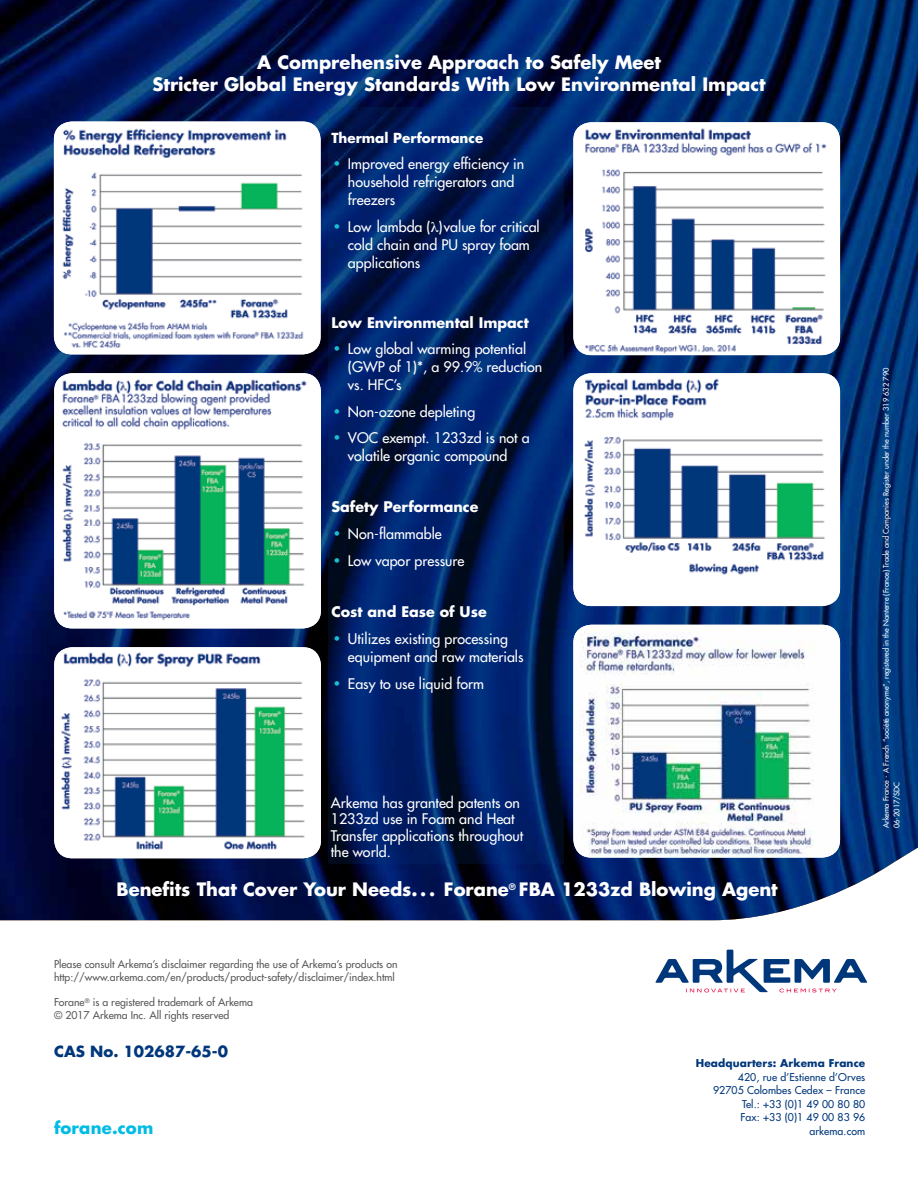
<style>
.page{position:relative;width:918px;height:1188px;background:#fff}
.page>*{position:absolute;margin:0;border:0;box-sizing:border-box;transform-origin:0 0}
.t1{font:700 18px/22.5px "Futura";color:#fff;text-align:center}
.t2{font:700 16.5px "Futura";letter-spacing:.01em;color:#00bce4}
.t3{font:700 15px "Futura";color:#00377b}
.t4{font:14.25px/18px "Futura";color:#fff}
.t5{font:700 14.25px "Futura";color:#fff}
.t6{font:700 13.5px "Futura";color:#fff}
.t7{font:10.5px/12.6px "Futura";color:#58595b}
.t8{font:10.5px/13.5px "Futura";letter-spacing:.01em;color:#00377b;text-align:right}
.t9{font:700 10.5px "Futura";letter-spacing:.01em;color:#00377b}
.t10{font:7.5px/10.5px "Futura";color:#fff}
.s1{font-family:"Futura T";font-weight:500;font-size:16.5px;color:#1abfd5}
</style>
<div class="page">
<img style="left:0;top:0;width:918px;height:920px">
<svg style="left:328px;top:107px;width:236px;height:756px;background:#00205f"></svg>
<svg style="left:656px;top:950px;width:211px;height:42px"></svg>
<img style="left:573px;top:122px;width:267px;height:233px">
<img style="left:573px;top:373px;width:267px;height:233px">
<img style="left:573px;top:625px;width:267px;height:233px">
<img style="left:54px;top:122px;width:267px;height:232px">
<img style="left:54px;top:647px;width:267px;height:211px">
<img style="left:54px;top:373px;width:267px;height:255px">
<p class="t1" style="left:152px;top:50px;width:615px">A Comprehensive Approach to Safely Meet<br>Stricter Global Energy Standards With Low Environmental Impact</p>
<p class="t6" style="left:331px;top:128px;width:153px">Thermal Performance</p>
<p class="t4" style="left:348px;top:155px;width:178px;text-indent:-17px"><span class="s1">•</span> Improved energy efficiency in household refrigerators and freezers</p>
<p class="t4" style="left:348px;top:218px;width:193px;text-indent:-17px"><span class="s1">•</span> Low lambda (●)value for critical cold chain and PU spray foam applications</p>
<p class="t5" style="left:331px;top:312px;width:199px">Low Environmental Impact</p>
<p class="t4" style="left:348px;top:340px;width:196px;text-indent:-17px"><span class="s1">•</span> Low global warming potential (GWP of 1)*, a 99.9% reduction vs. HFC’s</p>
<p class="t4" style="left:331px;top:402px;width:145px"><span class="s1">•</span> Non-ozone depleting</p>
<p class="t4" style="left:331px;top:429px;width:200px;text-align:center"><span class="s1">•</span> VOC exempt. 1233zd is not a volatile organic compound</p>
<p class="t5" style="left:331px;top:497px;width:149px">Safety Performance</p>
<p class="t4" style="left:331px;top:525px;width:112px"><span class="s1">•</span> Non-flammable</p>
<p class="t4" style="left:331px;top:552px;width:135px"><span class="s1">•</span> Low vapor pressure</p>
<p class="t5" style="left:331px;top:602px;width:157px">Cost and Ease of Use</p>
<p class="t4" style="left:348px;top:630px;width:177px;text-indent:-17px"><span class="s1">•</span> Utilizes existing processing equipment and raw materials</p>
<p class="t4" style="left:331px;top:675px;width:154px"><span class="s1">•</span> Easy to use liquid form</p>
<p class="t4" style="left:331px;top:794px;width:194px;line-height:16.5px">Arkema has granted patents on<br>1233zd use in Foam and Heat<br>Transfer applications throughout the world.</p>
<p class="t1" style="left:117px;top:878px;width:663px">Benefits That Cover Your Needs. . . Forane<sup>®</sup> FBA 1233zd Blowing Agent</p>
<p class="t10" style="left:881px;top:828px;width:462px;rotate:-90deg">Arkema France - A French “société anonyme“, registered in the Nanterre (France) Trade and Companies Register under the number 319 632 790<br>06-2017/SDC</p>
<p class="t7" style="left:54px;top:958px;width:345px">Please consult Arkema’s disclaimer regarding the use of Arkema’s products on http://www.arkema.com/en/products/product-safety/disclaimer/index.html</p>
<p class="t7" style="left:54px;top:996px;width:200px">Forane<sup>®</sup> is a registered trademark of Arkema © 2017 Arkema Inc. All rights reserved</p>
<p class="t3" style="left:54px;top:1041px;width:175px">CAS No. 102687-65-0</p>
<p class="t2" style="left:54px;top:1116px;width:101px">forane.com</p>
<p class="t9" style="left:696px;top:1056px;width:171px">Headquarters: Arkema France</p>
<p class="t8" style="left:713px;top:1070px;width:154px">420, rue d’Estienne d’Orves<br>92705 Colombes Cedex – France<br>Tel.: +33 (0)1 49 00 80 80<br>Fax: +33 (0)1 49 00 83 96 arkema.com</p>
</div>
